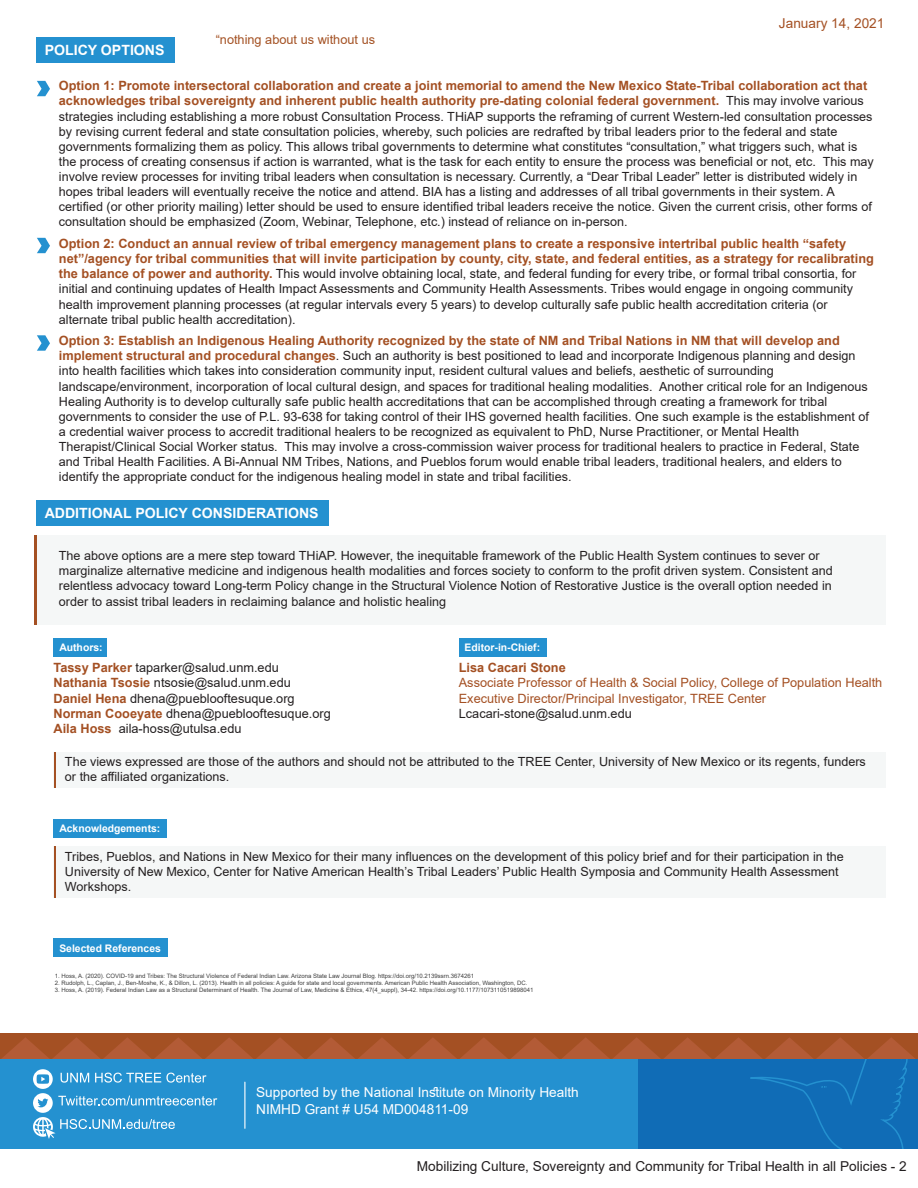
<style>
.page{position:relative;width:918px;height:1188px;background:#fff}
.page>*{position:absolute;margin:0;border:0;box-sizing:border-box;transform-origin:0 0}
.t1{font:700 14.1px "Arial";color:#fff}
.t2{font:13.65px/16.4px "Arial";color:#fff}
.t3{font:13.65px "Arial";color:#231f20}
.t4{font:13.65px "Arial";color:#a45023}
.t5{font:700 12.75px/15.3px "Arial";color:#a45023}
.t6{font:12.75px/15.3px "Arial";color:#231f20}
.t7{font:12.75px/15.3px "Arial";color:#a45023}
.t8{font:12.75px "Arial";color:#a45224}
.t9{font:12.6px/15.1px "Arial";color:#231f20}
.t10{font:700 10.35px "Arial";color:#fff}
.t11{font:6px "Arial";color:#3f3f3f}
.s1{font-weight:400;font-size:12.6px;color:#231f20}
.s2{font-weight:700;font-size:12.75px;color:#a45023}
.s3{font-weight:700;color:#a45023}
</style>
<div class="page">
<div style="left:34px;top:535px;width:852px;height:89px;background:#f5f7f7"></div>
<hr style="left:34px;top:535px;width:3px;height:89px;background:#a45023">
<div style="left:0;top:1034px;width:918px;height:94px;background:#a45023"></div>
<div style="left:54px;top:638px;width:53px;height:19px;background:#2491d0"></div>
<div style="left:54px;top:819px;width:113px;height:19px;background:#2491d0"></div>
<div style="left:54px;top:939px;width:114px;height:18px;background:#2491d0"></div>
<div style="left:459px;top:638px;width:88px;height:19px;background:#2491d0"></div>
<div style="left:37px;top:500px;width:292px;height:26px;background:#2491d0"></div>
<div style="left:54px;top:752px;width:832px;height:36px;background:#f5f7f7"></div>
<hr style="left:54px;top:752px;width:1px;height:36px;background:#a45023">
<div style="left:54px;top:847px;width:832px;height:51px;background:#f5f7f7"></div>
<hr style="left:54px;top:847px;width:1px;height:51px;background:#a45023">
<svg style="left:0;top:1038px;width:918px;height:111px;background:#3d7eab"></svg>
<svg style="left:37px;top:81px;width:13px;height:15px"></svg>
<svg style="left:37px;top:238px;width:13px;height:15px"></svg>
<svg style="left:37px;top:335px;width:13px;height:16px"></svg>
<div style="left:37px;top:37px;width:138px;height:26px;background:#2491d0"></div>
<p class="t1" style="left:45px;top:40px;width:121px">POLICY OPTIONS</p>
<p class="t1" style="left:101px;top:40px;width:69px">CONTEXT</p>
<p class="t8" style="left:216px;top:31px;width:161px">“nothing about us without us</p>
<p class="t4" style="left:779px;top:13px;width:107px">January 14, 2021</p>
<p class="t5" style="left:59px;top:78px;width:810px">Option 1: Promote intersectoral collaboration and create a joint memorial to amend the New Mexico State-Tribal collaboration act that acknowledges tribal sovereignty and inherent public health authority pre-dating colonial federal government. <span class="s1">This may involve various</span></p>
<p class="t9" style="left:59px;top:109px;width:816px">strategies including establishing a more robust Consultation Process. THiAP supports the reframing of current Western-led consultation processes by revising current federal and state consultation policies, whereby, such policies are redrafted by tribal leaders prior to the federal and state governments formalizing them as policy. This allows tribal governments to determine what constitutes “consultation,” what triggers such, what is the process of creating consensus if action is warranted, what is the task for each entity to ensure the process was beneficial or not, etc. This may involve review processes for inviting tribal leaders when consultation is necessary. Currently, a “Dear Tribal Leader” letter is distributed widely in hopes tribal leaders will eventually receive the notice and attend. BIA has a listing and addresses of all tribal governments in their system. A certified (or other priority mailing) letter should be used to ensure identified tribal leaders receive the notice. Given the current crisis, other forms of consultation should be emphasized (Zoom, Webinar, Telephone, etc.) instead of reliance on in-person.</p>
<p class="t5" style="left:59px;top:236px;width:817px">Option 2: Conduct an annual review of tribal emergency management plans to create a responsive intertribal public health “safety net”/agency for tribal communities that will invite participation by county, city, state, and federal entities, as a strategy for recalibrating</p>
<p class="t9" style="left:59px;top:266px;width:799px"><span class="s2">the balance of power and authority.</span> This would involve obtaining local, state, and federal funding for every tribe, or formal tribal consortia, for initial and continuing updates of Health Impact Assessments and Community Health Assessments. Tribes would engage in ongoing community health improvement planning processes (at regular intervals every 5 years) to develop culturally safe public health accreditation criteria (or alternate tribal public health accreditation).</p>
<p class="t5" style="left:59px;top:333px;width:782px">Option 3: Establish an Indigenous Healing Authority recognized by the state of NM and Tribal Nations in NM that will develop and</p>
<p class="t9" style="left:59px;top:348px;width:812px"><span class="s2">implement structural and procedural changes</span>. Such an authority is best positioned to lead and incorporate Indigenous planning and design into health facilities which takes into consideration community input, resident cultural values and beliefs, aesthetic of surrounding landscape/environment, incorporation of local cultural design, and spaces for traditional healing modalities. Another critical role for an Indigenous Healing Authority is to develop culturally safe public health accreditations that can be accomplished through creating a framework for tribal governments to consider the use of P.L. 93-638 for taking control of their IHS governed health facilities. One such example is the establishment of a credential waiver process to accredit traditional healers to be recognized as equivalent to PhD, Nurse Practitioner, or Mental Health Therapist/Clinical Social Worker status. This may involve a cross-commission waiver process for traditional healers to practice in Federal, State and Tribal Health Facilities. A Bi-Annual NM Tribes, Nations, and Pueblos forum would enable tribal leaders, traditional healers, and elders to identify the appropriate conduct for the indigenous healing model in state and tribal facilities.</p>
<p class="t1" style="left:45px;top:503px;width:275px">ADDITIONAL POLICY CONSIDERATIONS</p>
<p class="t9" style="left:59px;top:548px;width:775px">The above options are a mere step toward THiAP. However, the inequitable framework of the Public Health System continues to sever or marginalize alternative medicine and indigenous health modalities and forces society to conform to the profit driven system. Consistent and relentless advocacy toward Long-term Policy change in the Structural Violence Notion of Restorative Justice is the overall option needed in order to assist tribal leaders in reclaiming balance and holistic healing</p>
<p class="t10" style="left:59px;top:640px;width:45px">Authors:</p>
<p class="t10" style="left:465px;top:640px;width:77px">Editor-in-Chief:</p>
<p class="t6" style="left:54px;top:660px;width:279px"><span class="s3">Tassy Parker</span> taparker@salud.unm.edu <span class="s3">Nathania Tsosie</span> ntsosie@salud.unm.edu <span class="s3">Daniel Hena</span> dhena@pueblooftesuque.org <span class="s3">Norman Cooeyate</span> dhena@pueblooftesuque.org <span class="s3">Aila Hoss</span> aila-hoss@utulsa.edu</p>
<p class="t5" style="left:459px;top:660px;width:108px">Lisa Cacari Stone</p>
<p class="t7" style="left:459px;top:675px;width:425px">Associate Professor of Health &amp; Social Policy, College of Population Health<br>Executive Director/Principal Investigator, TREE Center</p>
<p class="t6" style="left:459px;top:706px;width:175px">Lcacari-stone@salud.unm.edu</p>
<p class="t9" style="left:65px;top:754px;width:802px">The views expressed are those of the authors and should not be attributed to the TREE Center, University of New Mexico or its regents, funders or the affiliated organizations.</p>
<p class="t10" style="left:59px;top:821px;width:103px">Acknowledgements:</p>
<p class="t9" style="left:65px;top:849px;width:780px">Tribes, Pueblos, and Nations in New Mexico for their many influences on the development of this policy brief and for their participation in the<br>University of New Mexico, Center for Native American Health’s Tribal Leaders’ Public Health Symposia and Community Health Assessment<br>Workshops.</p>
<p class="t10" style="left:59px;top:941px;width:103px">Selected References</p>
<p class="t11" style="left:55px;top:972px;width:421px">1. Hoss, A. (2020). COVID-19 and Tribes: The Structural Violence of Federal Indian Law. Arizona State Law Journal Blog. https://doi.org/10.2139ssrn.3674261</p>
<p class="t11" style="left:55px;top:979px;width:474px">2. Rudolph, L., Caplan, J., Ben-Moshe, K., &amp; Dillon, L. (2013). Health in all policies: A guide for state and local governments. American Public Health Association, Washington, DC.</p>
<p class="t11" style="left:55px;top:986px;width:480px">3. Hoss, A. (2019). Federal Indian Law as a Structural Determinant of Health. The Journal of Law, Medicine &amp; Ethics, 47(4_suppl), 34-42. https://doi.org/10.1177/1073110519898041</p>
<p class="t2" style="left:256px;top:1084px;width:324px">Supported by the National Institute on Minority Health<br>NIMHD Grant # U54 MD004811-09</p>
<p class="t3" style="left:417px;top:1157px;width:492px">Mobilizing Culture, Sovereignty and Community for Tribal Health in all Policies - 2</p>
</div>
